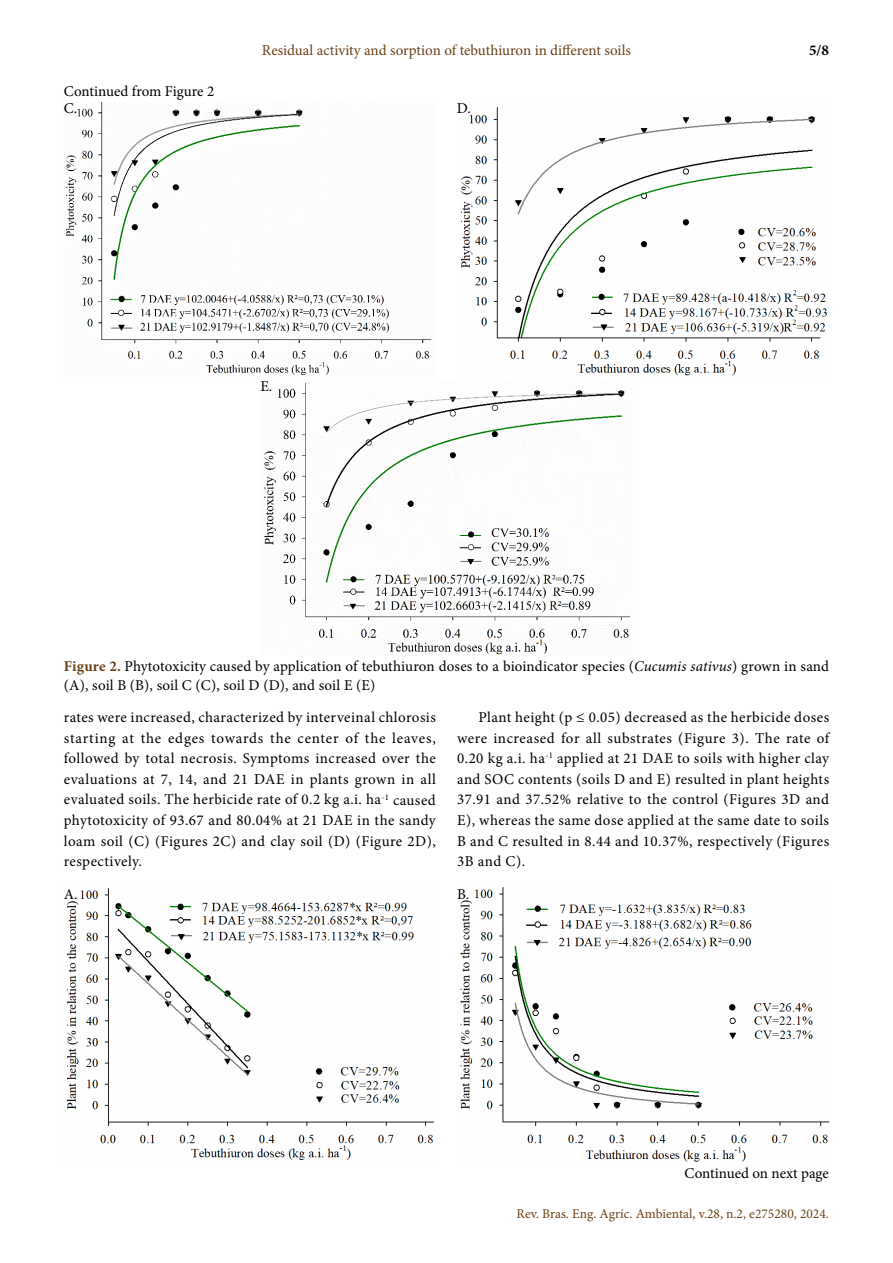
<style>
.page{position:relative;width:893px;height:1263px;background:#fff}
.page>*{position:absolute;margin:0;border:0;box-sizing:border-box;transform-origin:0 0}
.t1{font:15px/20.7px "Minion Pro";letter-spacing:.02em;color:#000;text-align:justify}
.t2{font:15px "Minion Pro";color:#6c4119}
.t3{font:15px "Minion Pro";color:#000}
.t4{font:700 15px "Minion Pro";color:#000}
.t5{font:13.5px "Minion Pro";color:#6c4119}
.s1{font-weight:700;color:#6c4119}
.s2{font-style:italic}
</style>
<div class="page">
<img style="left:65px;top:102px;width:367px;height:274px">
<img style="left:460px;top:106px;width:367px;height:270px">
<img style="left:260px;top:383px;width:372px;height:273px">
<img style="left:66px;top:888px;width:368px;height:272px">
<img style="left:460px;top:888px;width:369px;height:274px">
<p class="t3" style="left:64px;top:81px;width:152px">Continued from Figure 2</p>
<p class="t2" style="left:262px;top:40px;width:370px">Residual activity and sorption of tebuthiuron in different soils</p>
<p class="t4" style="left:809px;top:40px;width:21px">5/8</p>
<p class="t1" style="left:64px;top:98px;width:15px">C.</p>
<p class="t1" style="left:457px;top:98px;width:15px">D.</p>
<p class="t1" style="left:260px;top:376px;width:13px">E.</p>
<p class="t1" style="left:64px;top:657px;width:767px;line-height:18.8px"><span class="s1">Figure 2.</span> Phytotoxicity caused by application of tebuthiuron doses to a bioindicator species (<span class="s2">Cucumis sativus</span>) grown in sand (A), soil B (B), soil C (C), soil D (D), and soil E (E)</p>
<p class="t1" style="left:64px;top:707px;width:374px">rates were increased, characterized by interveinal chlorosis starting at the edges towards the center of the leaves, followed by total necrosis. Symptoms increased over the evaluations at 7, 14, and 21 DAE in plants grown in all evaluated soils. The herbicide rate of 0.2 kg a.i. ha<sup>-1</sup> caused phytotoxicity of 93.67 and 80.04% at 21 DAE in the sandy loam soil (C) (Figures 2C) and clay soil (D) (Figure 2D), respectively.</p>
<p class="t1" style="left:457px;top:707px;width:374px;text-indent:21px">Plant height (p ≤ 0.05) decreased as the herbicide doses were increased for all substrates (Figure 3). The rate of 0.20 kg a.i. ha<sup>-1</sup> applied at 21 DAE to soils with higher clay and SOC contents (soils D and E) resulted in plant heights 37.91 and 37.52% relative to the control (Figures 3D and E), whereas the same dose applied at the same date to soils B and C resulted in 8.44 and 10.37%, respectively (Figures 3B and C).</p>
<p class="t1" style="left:64px;top:883px;width:15px">A.</p>
<p class="t1" style="left:457px;top:883px;width:13px">B.</p>
<p class="t3" style="left:684px;top:1163px;width:146px">Continued on next page</p>
<p class="t5" style="left:517px;top:1204px;width:314px">Rev. Bras. Eng. Agríc. Ambiental, v.28, n.2, e275280, 2024.</p>
</div>
